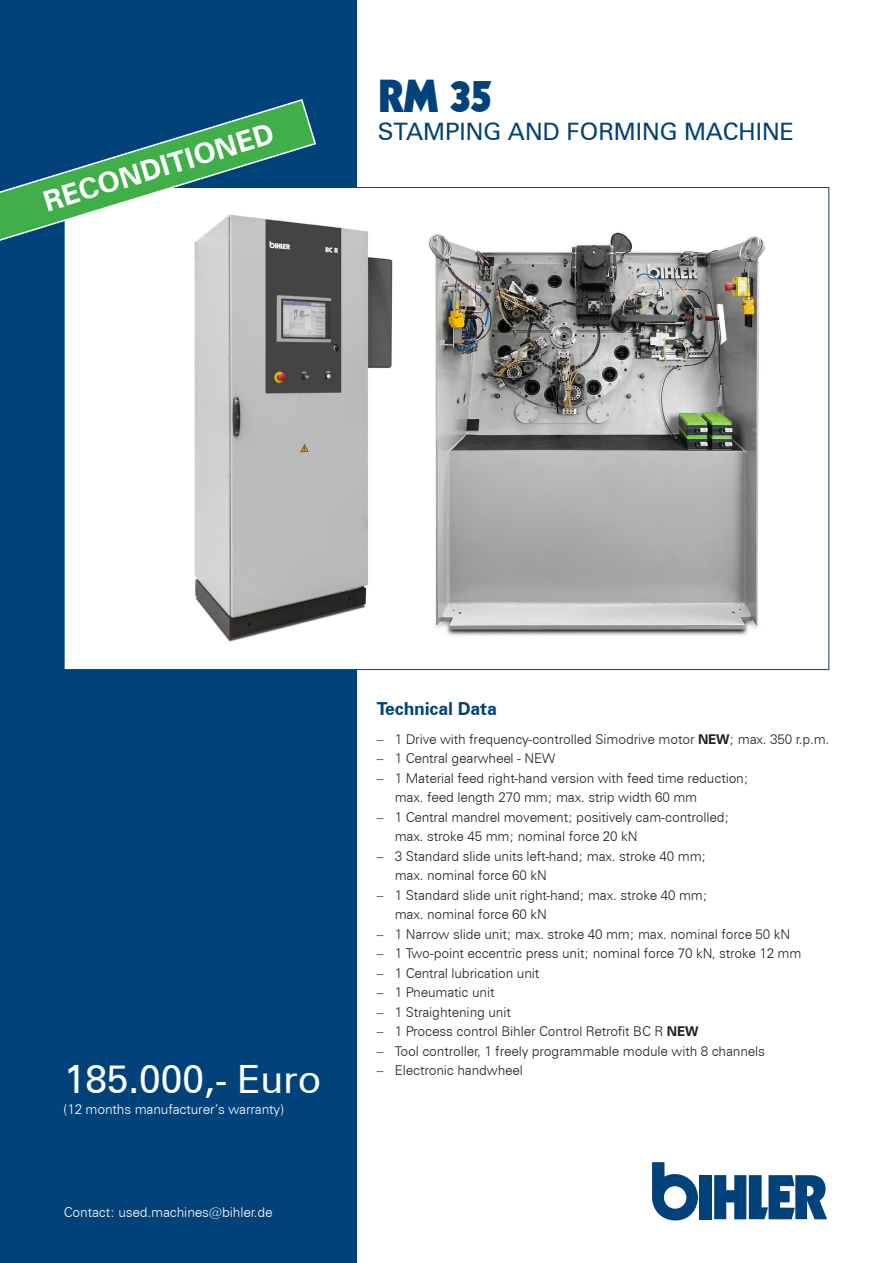
<style>
.page{position:relative;width:893px;height:1263px;background:#fff}
.page>*{position:absolute;margin:0;border:0;box-sizing:border-box;transform-origin:0 0}
.t1{font:900 45px "Kabel";color:#004279}
.t2{font:39px "Zurich BT";color:#fff}
.t3{font:700 28.5px "Zurich BT";color:#fff}
.t4{font:24px "Zurich BT";color:#004279}
.t5{font:700 18px "Zurich BT";letter-spacing:-.01em;color:#004279}
.t6{font:300 13.5px "Zurich BT";letter-spacing:-.01em;color:#231f20}
.t7{font:300 13.5px "Zurich BT";letter-spacing:-.01em;color:#fff}
.s1{font-weight:700}
</style>
<div class="page">
<div style="left:0;top:0;width:357px;height:1263px;background:#004279"></div>
<div style="left:699px;top:1175px;width:13px;height:44px;background:#004279"></div>
<svg style="left:652px;top:1162px;width:46px;height:58px"></svg>
<svg style="left:714px;top:1175px;width:113px;height:44px"></svg>
<img style="left:66px;top:189px;width:700px;height:479px">
<svg style="left:0;top:99px;width:317px;height:153px"></svg>
<p class="t3" style="left:39px;top:186px;width:241px;rotate:-17deg">RECONDITIONED</p>
<p class="t1" style="left:378px;top:67px;width:115px">RM 35</p>
<p class="t4" style="left:378px;top:117px;width:418px">STAMPING AND FORMING MACHINE</p>
<p class="t2" style="left:64px;top:1055px;width:259px">185.000,- Euro</p>
<p class="t7" style="left:64px;top:1101px;width:222px">(12 months manufacturer’s warranty)</p>
<p class="t7" style="left:64px;top:1204px;width:210px">Contact: used.machines@bihler.de</p>
<p class="t5" style="left:377px;top:698px;width:122px">Technical Data</p>
<p class="t6" style="left:377px;top:731px;width:454px">– 1 Drive with frequency-controlled Simodrive motor <span class="s1">NEW</span>; max. 350 r.p.m.</p>
<p class="t6" style="left:377px;top:750px;width:180px">– 1 Central gearwheel - NEW</p>
<p class="t6" style="left:377px;top:770px;width:373px">– 1 Material feed right-hand version with feed time reduction;</p>
<p class="t6" style="left:395px;top:789px;width:304px">max. feed length 270 mm; max. strip width 60 mm</p>
<p class="t6" style="left:377px;top:809px;width:354px">– 1 Central mandrel movement; positively cam-controlled;</p>
<p class="t6" style="left:395px;top:828px;width:244px">max. stroke 45 mm; nominal force 20 kN</p>
<p class="t6" style="left:377px;top:848px;width:331px">– 3 Standard slide units left-hand; max. stroke 40 mm;</p>
<p class="t6" style="left:395px;top:867px;width:154px">max. nominal force 60 kN</p>
<p class="t6" style="left:377px;top:887px;width:332px">– 1 Standard slide unit right-hand; max. stroke 40 mm;</p>
<p class="t6" style="left:395px;top:906px;width:154px">max. nominal force 60 kN</p>
<p class="t6" style="left:377px;top:926px;width:415px">– 1 Narrow slide unit; max. stroke 40 mm; max. nominal force 50 kN</p>
<p class="t6" style="left:377px;top:945px;width:426px">– 1 Two-point eccentric press unit; nominal force 70 kN, stroke 12 mm</p>
<p class="t6" style="left:377px;top:965px;width:164px">– 1 Central lubrication unit</p>
<p class="t6" style="left:377px;top:984px;width:119px">– 1 Pneumatic unit</p>
<p class="t6" style="left:377px;top:1004px;width:136px">– 1 Straightening unit</p>
<p class="t6" style="left:377px;top:1023px;width:323px">– 1 Process control Bihler Control Retrofit BC R <span class="s1">NEW</span></p>
<p class="t6" style="left:377px;top:1043px;width:390px">– Tool controller, 1 freely programmable module with 8 channels</p>
<p class="t6" style="left:377px;top:1062px;width:148px">– Electronic handwheel</p>
</div>
